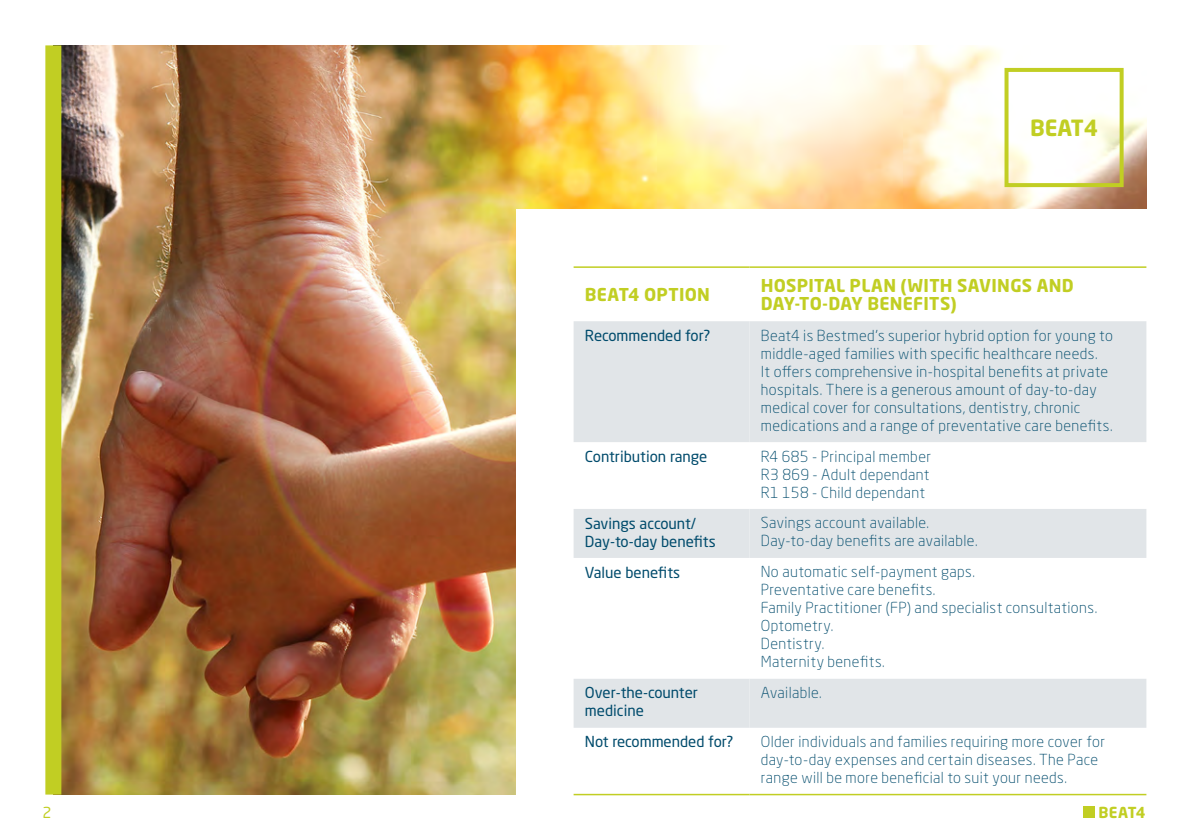
<style>
.page{position:relative;width:1191px;height:840px;background:#fff}
.page>*{position:absolute;margin:0;border:0;box-sizing:border-box;transform-origin:0 0}
.t1{font:700 22px "Neo Sans Std";color:#c1ce23}
.t2{font:700 17.6px/18px "Neo Sans Std";letter-spacing:.015em;color:#c1ce23}
.t3{font:300 15px/18px "Neo Sans Std";letter-spacing:.025em;color:#004b6c}
.t4{font:15px/18px "Neo Sans Std";color:#004b6c}
.t5{font:700 15px "Neo Sans Std";letter-spacing:.005em;color:#c1ce23}
.t6{font:15px "Neo Sans Std";color:#c1ce23}
</style>
<div class="page">
<img style="left:61px;top:45px;width:1085px;height:749px">
<div style="left:517px;top:209px;width:674px;height:630px;background:#fff"></div>
<svg style="left:573px;top:321px;width:176px;height:406px;fill:#e1e5e8"></svg>
<svg style="left:749px;top:321px;width:397px;height:406px;fill:#e1e5e8"></svg>
<hr style="left:573px;top:266px;width:176px;height:2px;background:#c1ce23">
<hr style="left:749px;top:266px;width:397px;height:2px;background:#c1ce23">
<hr style="left:573px;top:793px;width:176px;height:1px;background:#c1ce23">
<hr style="left:749px;top:793px;width:397px;height:1px;background:#c1ce23">
<div style="left:45px;top:45px;width:16px;height:749px;background:#c1ce23"></div>
<div style="left:1004px;top:68px;width:119px;height:119px;border:4px solid #c1ce23"></div>
<div style="left:1083px;top:806px;width:11px;height:11px;background:#c1ce23"></div>
<h1 class="t1" style="left:1030px;top:114px;width:69px">BEAT4</h1>
<p class="t2" style="left:585px;top:285px;width:127px">BEAT4 OPTION</p>
<p class="t2" style="left:760px;top:276px;width:314px">HOSPITAL PLAN (WITH SAVINGS AND<br>DAY-TO-DAY BENEFITS)</p>
<p class="t4" style="left:585px;top:326px;width:127px">Recommended for?</p>
<p class="t3" style="left:760px;top:326px;width:354px">Beat4 is Bestmed’s superior hybrid option for young to middle-aged families with specific healthcare needs.<br>It offers comprehensive in-hospital benefits at private hospitals. There is a generous amount of day-to-day medical cover for consultations, dentistry, chronic medications and a range of preventative care benefits.</p>
<p class="t4" style="left:585px;top:446px;width:124px">Contribution range</p>
<p class="t3" style="left:760px;top:446px;width:172px;text-align:justify">R4 685 - Principal member R3 869 - Adult dependant R1 158 - Child dependant</p>
<p class="t4" style="left:585px;top:513px;width:132px">Savings account/<br>Day-to-day benefits</p>
<p class="t3" style="left:760px;top:513px;width:218px">Savings account available.<br>Day-to-day benefits are available.</p>
<p class="t4" style="left:585px;top:562px;width:97px">Value benefits</p>
<p class="t3" style="left:760px;top:562px;width:338px">No automatic self-payment gaps.<br>Preventative care benefits.<br>Family Practitioner (FP) and specialist consultations.<br>Optometry.<br>Dentistry.<br>Maternity benefits.</p>
<p class="t4" style="left:585px;top:683px;width:115px">Over-the-counter medicine</p>
<p class="t3" style="left:760px;top:683px;width:63px">Available.</p>
<p class="t4" style="left:585px;top:732px;width:150px">Not recommended for?</p>
<p class="t3" style="left:760px;top:732px;width:346px">Older individuals and families requiring more cover for day-to-day expenses and certain diseases. The Pace range will be more beneficial to suit your needs.</p>
<p class="t6" style="left:43px;top:802px;width:11px">2</p>
<p class="t5" style="left:1098px;top:802px;width:49px">BEAT4</p>
</div>
